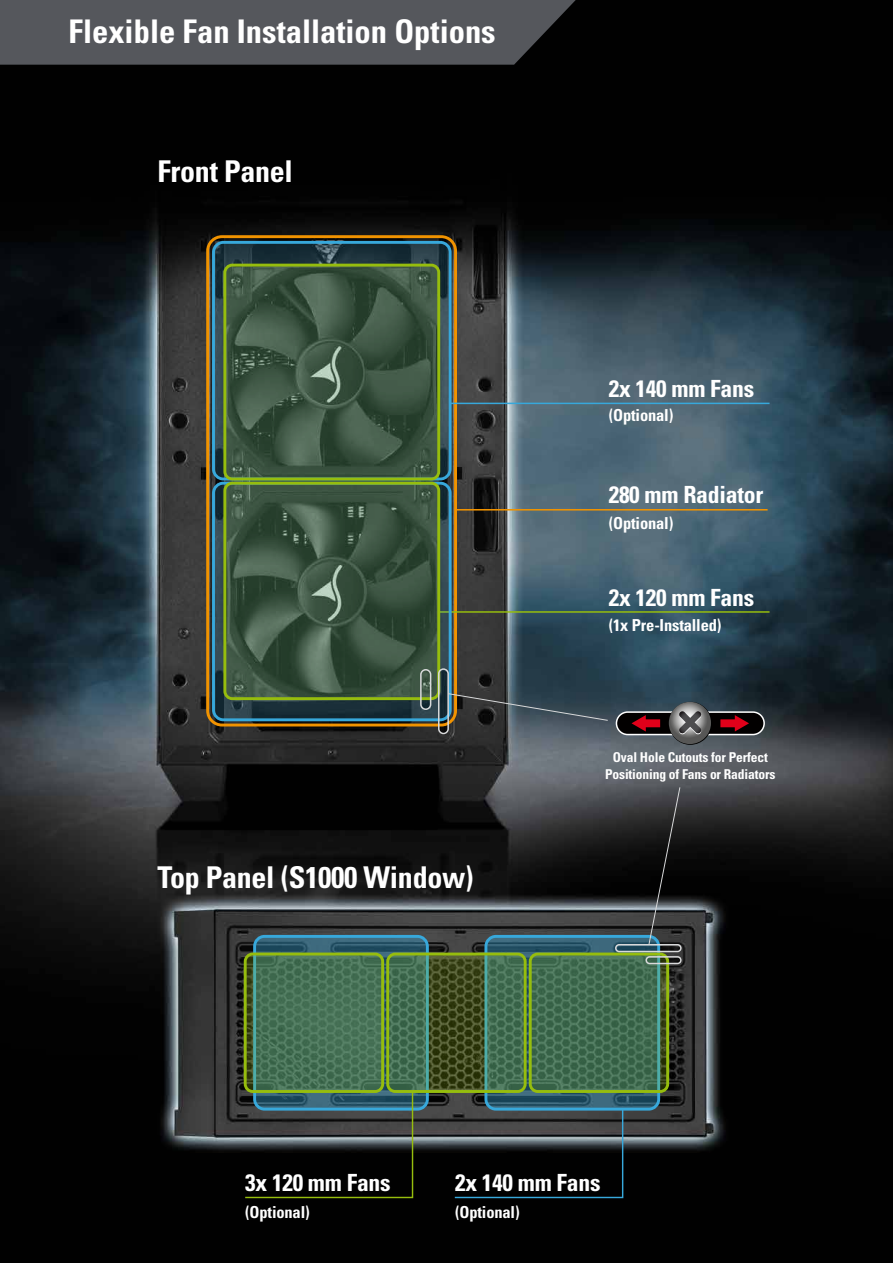
<style>
.page{position:relative;width:893px;height:1263px;background:#fff}
.page>*{position:absolute;margin:0;border:0;box-sizing:border-box;transform-origin:0 0}
.t1{font:700 condensed 32.55px "Univers";color:#fff}
.t2{font:700 condensed 30px "Univers";letter-spacing:-.01em;color:#fff}
.t3{font:700 condensed 23.7px "Univers";letter-spacing:-.01em;color:#fff}
.t4{font:700 condensed 16.5px "Univers";letter-spacing:-.01em;color:#fff}
.t5{font:700 condensed 13.5px/16.8px "Univers";letter-spacing:-.01em;color:#fff;text-align:center}
</style>
<div class="page">
<img style="left:0;top:0;width:893px;height:1263px">
<svg style="left:255px;top:936px;width:172px;height:173px;background:#2d596c"></svg>
<div style="left:253px;top:935px;width:176px;height:175px;border:3px solid #37a8db;border-radius:10px"></div>
<svg style="left:486px;top:936px;width:173px;height:173px;background:#2c586b"></svg>
<div style="left:484px;top:935px;width:176px;height:175px;border:3px solid #37a8db;border-radius:10px"></div>
<div style="left:0;top:0;width:576px;height:65px;background:#55575c"></div>
<div style="left:206px;top:235px;width:251px;height:491px;border:3px solid #f19300;border-radius:14px"></div>
<hr style="left:456px;top:509px;width:312px;height:1px;background:#f19300">
<hr style="left:438px;top:611px;width:331px;height:2px;background:#96bd0d">
<hr style="left:451px;top:403px;width:318px;height:1px;background:#37a8db">
<svg style="left:244px;top:1089px;width:170px;height:110px;background:#252f31"></svg>
<svg style="left:453px;top:1108px;width:171px;height:91px;background:#22272a"></svg>
<svg style="left:213px;top:242px;width:237px;height:237px;background:#283e44"></svg>
<div style="left:212px;top:241px;width:240px;height:239px;border:3px solid #37a8db;border-radius:10px"></div>
<svg style="left:213px;top:483px;width:237px;height:237px;background:#253b43"></svg>
<div style="left:212px;top:482px;width:240px;height:239px;border:3px solid #37a8db;border-radius:10px"></div>
<svg style="left:225px;top:265px;width:214px;height:214px;background:#3d5543"></svg>
<div style="left:223px;top:264px;width:217px;height:216px;border:3px solid #96bd0d;border-radius:8px"></div>
<svg style="left:225px;top:483px;width:214px;height:216px;background:#3c5442"></svg>
<div style="left:223px;top:482px;width:217px;height:218px;border:3px solid #96bd0d;border-radius:8px"></div>
<div style="left:420px;top:669px;width:11px;height:41px;border:2px solid #d8d9da;border-radius:5px"></div>
<div style="left:438px;top:668px;width:11px;height:66px;border:2px solid #d8d9da;border-radius:5px"></div>
<svg style="left:648px;top:786px;width:33px;height:159px;background:#2c2d2f"></svg>
<svg style="left:447px;top:693px;width:162px;height:28px;background:#3e494e"></svg>
<svg style="left:245px;top:954px;width:138px;height:137px;background:#466f53"></svg>
<div style="left:244px;top:952px;width:140px;height:141px;border:3px solid #96bd0d;border-radius:8px"></div>
<svg style="left:388px;top:954px;width:137px;height:137px;background:#426141"></svg>
<div style="left:386px;top:952px;width:141px;height:141px;border:3px solid #96bd0d;border-radius:8px"></div>
<svg style="left:530px;top:954px;width:138px;height:137px;background:#416c51"></svg>
<div style="left:529px;top:952px;width:140px;height:141px;border:3px solid #96bd0d;border-radius:8px"></div>
<div style="left:615px;top:944px;width:67px;height:8px;border:2px solid #d8d9da;border-radius:3px"></div>
<div style="left:645px;top:956px;width:37px;height:8px;border:2px solid #d8d9da;border-radius:3px"></div>
<div style="left:616px;top:712px;width:148px;height:22px;background:#020000;border-radius:11px"></div>
<div style="left:616px;top:711px;width:149px;height:24px;border:2px solid #fff;border-radius:11px"></div>
<svg style="left:720px;top:715px;width:29px;height:16px"></svg>
<svg style="left:631px;top:715px;width:29px;height:16px"></svg>
<svg style="left:669px;top:702px;width:43px;height:43px"></svg>
<svg style="left:669px;top:702px;width:42px;height:42px"></svg>
<svg style="left:679px;top:711px;width:22px;height:24px"></svg>
<h1 class="t1" style="left:69px;top:11px;width:429px">Flexible Fan Installation Options</h1>
<p class="t2" style="left:158px;top:153px;width:137px">Front Panel</p>
<p class="t2" style="left:158px;top:859px;width:317px">Top Panel (S1000 Window)</p>
<p class="t3" style="left:609px;top:374px;width:147px">2x 140 mm Fans</p>
<p class="t4" style="left:609px;top:405px;width:66px">(Optional)</p>
<p class="t3" style="left:609px;top:480px;width:156px">280 mm Radiator</p>
<p class="t4" style="left:609px;top:512px;width:66px">(Optional)</p>
<p class="t3" style="left:609px;top:583px;width:147px">2x 120 mm Fans</p>
<p class="t4" style="left:609px;top:615px;width:114px">(1x Pre-Installed)</p>
<p class="t5" style="left:605px;top:749px;width:172px">Oval Hole Cutouts for Perfect<br>Positioning of Fans or Radiators</p>
<p class="t3" style="left:245px;top:1168px;width:147px">3x 120 mm Fans</p>
<p class="t3" style="left:455px;top:1168px;width:147px">2x 140 mm Fans</p>
<p class="t4" style="left:245px;top:1202px;width:66px">(Optional)</p>
<p class="t4" style="left:455px;top:1202px;width:66px">(Optional)</p>
</div>
